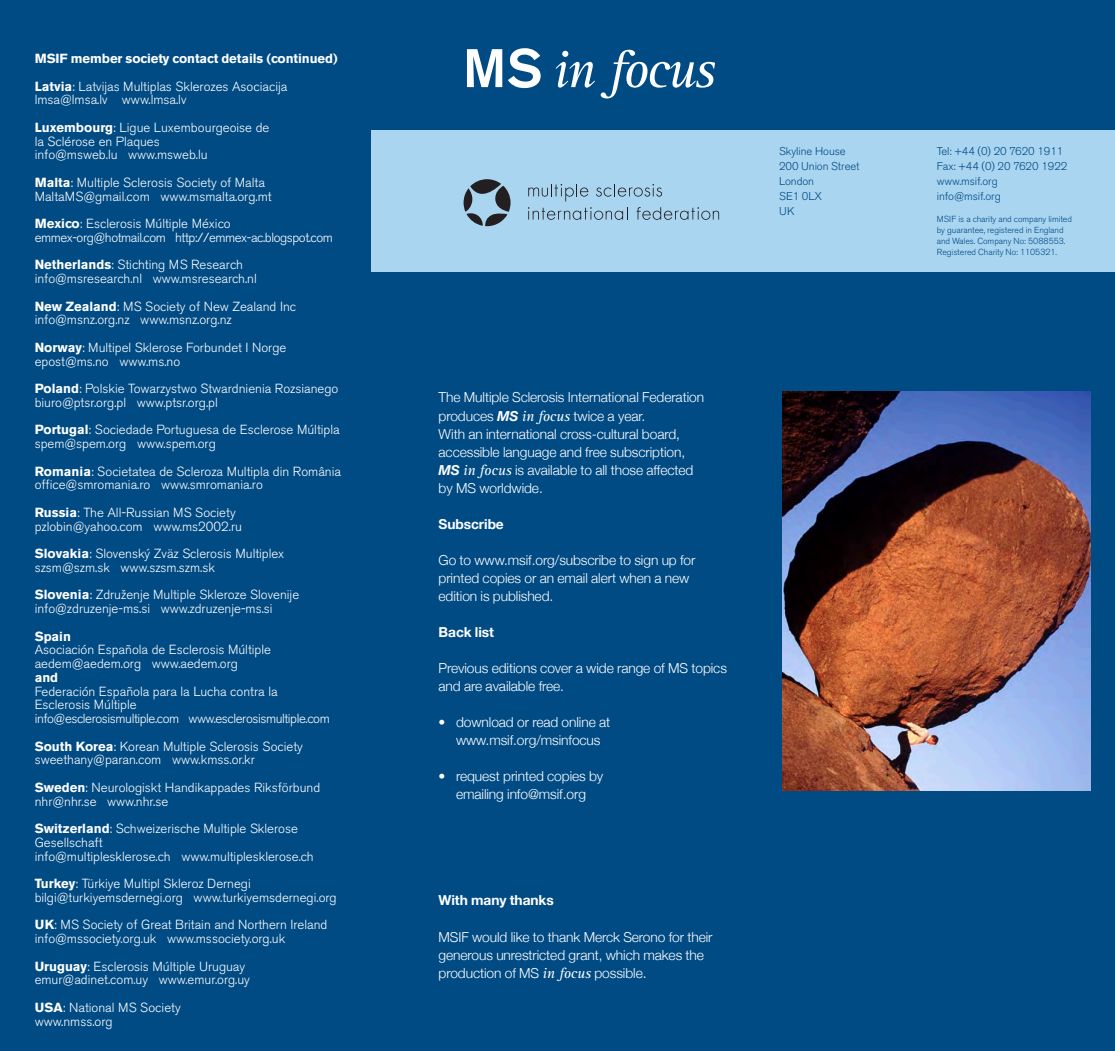
<style>
.page{position:relative;width:1115px;height:1051px;background:#004b84}
.page>*{position:absolute;margin:0;border:0;box-sizing:border-box;transform-origin:0 0}
.t1{font:italic 53.75px "Rotis Serif";letter-spacing:-.04em;color:#fff}
.t2{font:300 13.75px/18.1px "Helvetica Neue";letter-spacing:-.005em;color:#fff}
.t3{font:700 13.75px "Helvetica Neue";letter-spacing:-.005em;color:#fff}
.t4{font:300 13.12px/13.8px "Akzidenz Grotesk BE";color:#fff}
.t5{font:300 13.12px/13.8px "Akzidenz Grotesk BE";letter-spacing:-.02em;color:#fff}
.t6{font:700 13.12px/27.5px "Akzidenz Grotesk BE";letter-spacing:-.005em;color:#fff}
.t7{font:300 13.12px/13.8px "Akzidenz Grotesk BE";letter-spacing:-.03em;color:#fff}
.t8{font:300 11.25px/15px "Akzidenz Grotesk BE";letter-spacing:-.005em;color:#004b84}
.t9{font:300 8.75px/11.2px "Akzidenz Grotesk BE";letter-spacing:-.005em;color:#004b84}
.s1{font-weight:300}
.s2{font-weight:700}
.s3{font-family:"Akzidenz Grotesk BE";font-weight:500;font-style:normal}
.s4{font-weight:700;font-style:italic}
.s5{font-family:"Rotis Serif";font-weight:400;font-style:italic;font-size:15px}
</style>
<div class="page">
<div style="left:371px;top:130px;width:744px;height:142px;background:#aad5f1"></div>
<svg style="left:463px;top:179px;width:47px;height:47px"></svg>
<svg style="left:528px;top:207px;width:100px;height:13px"></svg>
<svg style="left:636px;top:207px;width:83px;height:13px"></svg>
<svg style="left:528px;top:184px;width:60px;height:17px"></svg>
<svg style="left:596px;top:184px;width:66px;height:13px"></svg>
<img style="left:782px;top:391px;width:309px;height:400px">
<p class="t6" style="left:35px;top:45px;width:304px">MSIF member society contact details (continued)<br>Latvia<span class="s1">: Latvijas Multiplas Sklerozes Asociacija</span></p>
<p class="t4" style="left:35px;top:86px;width:236px;line-height:27.5px">lmsa@lmsa.lv www.lmsa.lv<br><span class="s2">Luxembourg</span>: Ligue Luxembourgeoise de</p>
<p class="t4" style="left:35px;top:134px;width:174px">la Sclérose en Plaques info@msweb.lu www.msweb.lu</p>
<p class="t4" style="left:35px;top:176px;width:238px"><span class="s2">Malta</span>: Multiple Sclerosis Society of Malta<br>MaltaMS@gmail.com www.msmalta.org.mt</p>
<p class="t7" style="left:35px;top:217px;width:300px"><span class="s2">Mexico</span>: Esclerosis Múltiple México emmex-org@hotmail.com http://emmex-ac.blogspot.com</p>
<p class="t4" style="left:35px;top:258px;width:224px"><span class="s2">Netherlands</span>: Stichting MS Research info@msresearch.nl www.msresearch.nl</p>
<p class="t4" style="left:35px;top:299px;width:263px"><span class="s2">New Zealand</span>: MS Society of New Zealand Inc info@msnz.org.nz www.msnz.org.nz</p>
<p class="t4" style="left:35px;top:341px;width:253px"><span class="s2">Norway</span>: Multipel Sklerose Forbundet I Norge epost@ms.no www.ms.no</p>
<p class="t4" style="left:35px;top:382px;width:305px"><span class="s2">Poland</span>: Polskie Towarzystwo Stwardnienia Rozsianego biuro@ptsr.org.pl www.ptsr.org.pl</p>
<p class="t4" style="left:35px;top:423px;width:306px"><span class="s2">Portugal</span>: Sociedade Portuguesa de Esclerose Múltipla spem@spem.org www.spem.org</p>
<p class="t4" style="left:35px;top:464px;width:308px"><span class="s2">Romania</span>: Societatea de Scleroza Multipla din România office@smromania.ro www.smromania.ro</p>
<p class="t4" style="left:35px;top:506px;width:209px"><span class="s2">Russia</span>: The All-Russian MS Society pzlobin@yahoo.com www.ms2002.ru</p>
<p class="t4" style="left:35px;top:547px;width:251px"><span class="s2">Slovakia</span>: Slovenský Zväz Sclerosis Multiplex szsm@szm.sk www.szsm.szm.sk</p>
<p class="t4" style="left:35px;top:588px;width:266px"><span class="s2">Slovenia</span>: Združenje Multiple Skleroze Slovenije info@zdruzenje-ms.si www.zdruzenje-ms.si</p>
<p class="t6" style="left:35px;top:622px;width:38px">Spain</p>
<p class="t4" style="left:35px;top:643px;width:238px">Asociación Española de Esclerosis Múltiple aedem@aedem.org www.aedem.org</p>
<p class="t6" style="left:35px;top:664px;width:25px">and</p>
<p class="t5" style="left:35px;top:684px;width:297px">Federación Española para la Lucha contra la<br>Esclerosis Múltiple<br>info@esclerosismultiple.com www.esclerosismultiple.com</p>
<p class="t4" style="left:35px;top:739px;width:270px"><span class="s2">South Korea</span>: Korean Multiple Sclerosis Society sweethany@paran.com www.kmss.or.kr</p>
<p class="t4" style="left:35px;top:781px;width:287px"><span class="s2">Sweden</span>: Neurologiskt Handikappades Riksförbund nhr@nhr.se www.nhr.se</p>
<p class="t4" style="left:35px;top:822px;width:280px"><span class="s2">Switzerland</span>: Schweizerische Multiple Sklerose<br>Gesellschaft<br>info@multiplesklerose.ch www.multiplesklerose.ch</p>
<p class="t4" style="left:35px;top:877px;width:303px"><span class="s2">Turkey</span>: Türkiye Multipl Skleroz Dernegi bilgi@turkiyemsdernegi.org www.turkiyemsdernegi.org</p>
<p class="t4" style="left:35px;top:918px;width:294px"><span class="s2">UK</span>: MS Society of Great Britain and Northern Ireland info@mssociety.org.uk www.mssociety.org.uk</p>
<p class="t4" style="left:35px;top:959px;width:217px"><span class="s2">Uruguay</span>: Esclerosis Múltiple Uruguay emur@adinet.com.uy www.emur.org.uy</p>
<p class="t4" style="left:35px;top:1001px;width:148px"><span class="s2">USA</span>: National MS Society www.nmss.org</p>
<h1 class="t1" style="left:463px;top:39px;width:254px"><span class="s3">MS</span> in focus</h1>
<p class="t8" style="left:779px;top:144px;width:82px">Skyline House<br>200 Union Street<br>London<br>SE1 0LX<br>UK</p>
<p class="t8" style="left:936px;top:143px;width:132px">Tel: +44 (0) 20 7620 1911<br>Fax: +44 (0) 20 7620 1922 www.msif.org<br>info@msif.org</p>
<p class="t9" style="left:936px;top:213px;width:137px">MSIF is a charity and company limited by guarantee, registered in England and Wales. Company No: 5088553.<br>Registered Charity No: 1105321.</p>
<p class="t2" style="left:438px;top:388px;width:267px">The Multiple Sclerosis International Federation produces <span class="s4">MS</span> <span class="s5">in focus</span> twice a year.<br>With an international cross-cultural board, accessible language and free subscription, <span class="s4">MS</span> <span class="s5">in focus</span> is available to all those affected by MS worldwide.</p>
<p class="t3" style="left:438px;top:515px;width:67px">Subscribe</p>
<p class="t2" style="left:438px;top:551px;width:258px">Go to www.msif.org/subscribe to sign up for printed copies or an email alert when a new edition is published.</p>
<p class="t3" style="left:438px;top:624px;width:57px">Back list</p>
<p class="t2" style="left:438px;top:659px;width:290px">Previous editions cover a wide range of MS topics and are available free.</p>
<p class="t2" style="left:438px;top:713px;width:173px;text-align:center">• download or read online at www.msif.org/msinfocus</p>
<p class="t2" style="left:438px;top:767px;width:166px;text-align:center">• request printed copies by emailing info@msif.org</p>
<p class="t3" style="left:438px;top:892px;width:117px">With many thanks</p>
<p class="t2" style="left:438px;top:927px;width:275px">MSIF would like to thank Merck Serono for their generous unrestricted grant, which makes the production of MS <span class="s5">in focus</span> possible.</p>
</div>
